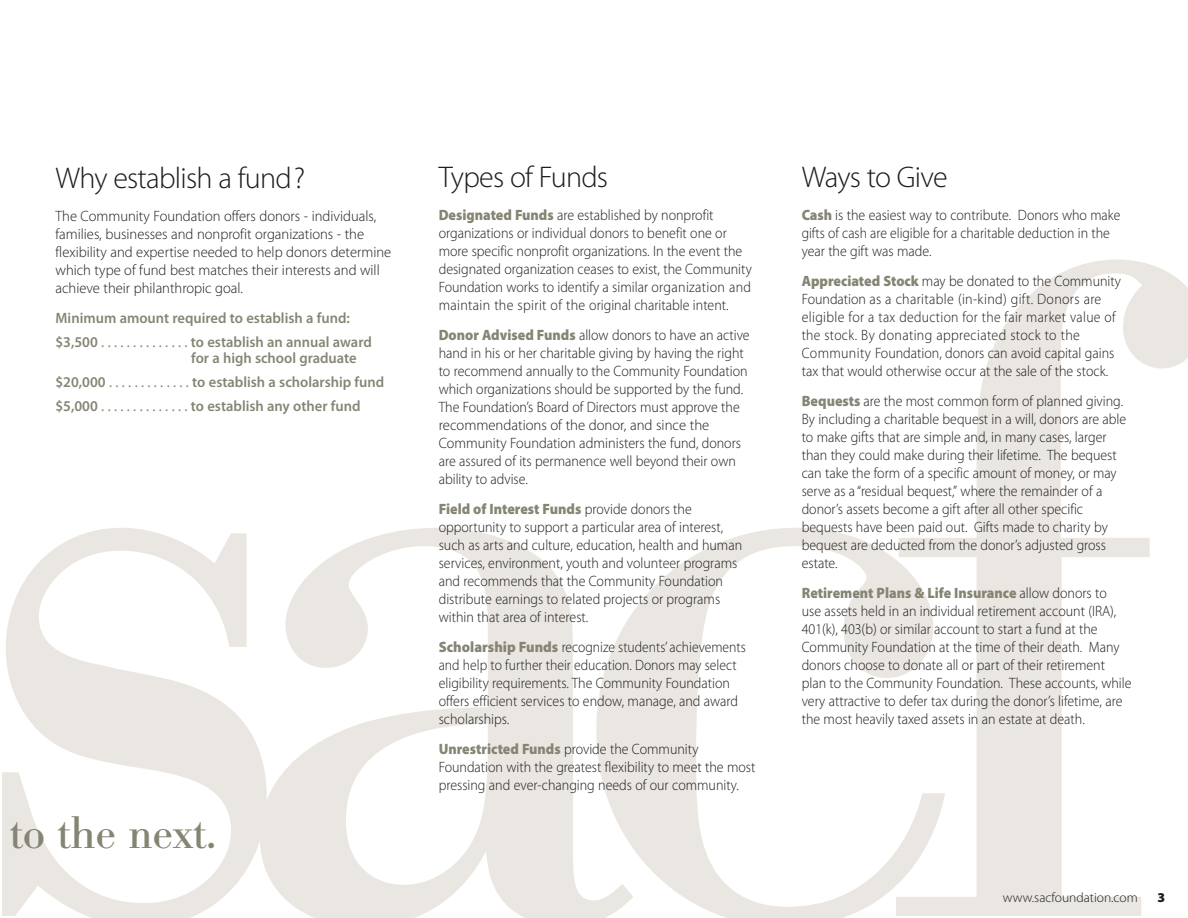
<style>
.page{position:relative;width:1188px;height:918px;background:#fff}
.page>*{position:absolute;margin:0;border:0;box-sizing:border-box;transform-origin:0 0}
.t1{font:45px "Bodoni BE";letter-spacing:-.01em;color:#868574}
.t2{font:300 30px "Myriad Pro";letter-spacing:-.025em;color:#1c1c1a}
.t3{font:300 15px/18px "Myriad Pro";color:#1c1c1a;scale:.93 1}
.t4{font:300 15px/18px "Myriad Pro";color:#1c1c1a}
.t5{font:300 15px/18px "Myriad Pro";color:#1c1c1a;scale:.91 1}
.t6{font:600 15px/24px "Myriad Pro";color:#868574}
.t7{font:300 13.5px "Myriad Pro";color:#1c1c1a}
.t8{font:900 13.5px "Myriad Pro";color:#1c1c1a}
.s1{font-weight:400}
.s2{font-weight:900;color:#868574}
</style>
<div class="page">
<svg style="left:2px;top:528px;width:258px;height:390px"></svg>
<svg style="left:260px;top:528px;width:336px;height:390px"></svg>
<svg style="left:596px;top:528px;width:300px;height:390px"></svg>
<svg style="left:896px;top:260px;width:292px;height:656px"></svg>
<h2 class="t2" style="left:56px;top:166px;width:251px">Why establish a fund?</h2>
<p class="t4" style="left:56px;top:208px;width:337px">The Community Foundation offers donors - individuals, families, businesses and nonprofit organizations - the flexibility and expertise needed to help donors determine which type of fund best matches their interests and will achieve their philanthropic goal.</p>
<p class="t6" style="left:56px;top:307px;width:318px">Minimum amount required to establish a fund: $3,500 <span class="s1">. . . . . . . . . . . . . .</span> to establish an annual award</p>
<p class="t6" style="left:56px;top:347px;width:330px;text-indent:136px">for a high school graduate $20,000 <span class="s1">. . . . . . . . . . . . .</span> to establish a scholarship fund $5,000 <span class="s1">. . . . . . . . . . . . . .</span> to establish any other fund</p>
<h1 class="t1" style="left:10px;top:815px;width:208px">to the next.</h1>
<h2 class="t2" style="left:439px;top:166px;width:171px">Types of Funds</h2>
<p class="t3" style="left:439px;top:207px;width:338px"><span class="s2">Designated Funds</span> are established by nonprofit organizations or individual donors to benefit one or more specific nonprofit organizations. In the event the designated organization ceases to exist, the Community Foundation works to identify a similar organization and maintain the spirit of the original charitable intent.</p>
<p class="t3" style="left:439px;top:327px;width:336px"><span class="s2">Donor Advised Funds</span> allow donors to have an active hand in his or her charitable giving by having the right to recommend annually to the Community Foundation which organizations should be supported by the fund.<br>The Foundation’s Board of Directors must approve the recommendations of the donor, and since the Community Foundation administers the fund, donors are assured of its permanence well beyond their own ability to advise.</p>
<p class="t3" style="left:439px;top:501px;width:328px"><span class="s2">Field of Interest Funds</span> provide donors the opportunity to support a particular area of interest, such as arts and culture, education, health and human services, environment, youth and volunteer programs and recommends that the Community Foundation distribute earnings to related projects or programs within that area of interest.</p>
<p class="t5" style="left:439px;top:639px;width:339px"><span class="s2">Scholarship Funds</span> recognize students’ achievements and help to further their education. Donors may select eligibility requirements. The Community Foundation offers efficient services to endow, manage, and award scholarships.</p>
<p class="t3" style="left:439px;top:741px;width:342px"><span class="s2">Unrestricted Funds</span> provide the Community<br>Foundation with the greatest flexibility to meet the most pressing and ever-changing needs of our community.</p>
<h2 class="t2" style="left:802px;top:166px;width:147px">Ways to Give</h2>
<p class="t3" style="left:802px;top:207px;width:344px"><span class="s2">Cash</span> is the easiest way to contribute. Donors who make gifts of cash are eligible for a charitable deduction in the year the gift was made.</p>
<p class="t3" style="left:802px;top:273px;width:345px"><span class="s2">Appreciated Stock</span> may be donated to the Community Foundation as a charitable (in-kind) gift. Donors are eligible for a tax deduction for the fair market value of the stock. By donating appreciated stock to the Community Foundation, donors can avoid capital gains tax that would otherwise occur at the sale of the stock.</p>
<p class="t3" style="left:802px;top:393px;width:351px"><span class="s2">Bequests</span> are the most common form of planned giving.<br>By including a charitable bequest in a will, donors are able to make gifts that are simple and, in many cases, larger than they could make during their lifetime. The bequest can take the form of a specific amount of money, or may serve as a “residual bequest,” where the remainder of a donor’s assets become a gift after all other specific bequests have been paid out. Gifts made to charity by bequest are deducted from the donor’s adjusted gross estate.</p>
<p class="t3" style="left:802px;top:585px;width:356px"><span class="s2">Retirement Plans &amp; Life Insurance</span> allow donors to<br>use assets held in an individual retirement account (IRA), 401(k), 403(b) or similar account to start a fund at the Community Foundation at the time of their death. Many donors choose to donate all or part of their retirement plan to the Community Foundation. These accounts, while very attractive to defer tax during the donor’s lifetime, are the most heavily taxed assets in an estate at death.</p>
<p class="t7" style="left:1003px;top:892px;width:136px">www.sacfoundation.com</p>
<p class="t8" style="left:1157px;top:892px;width:9px">3</p>
</div>
